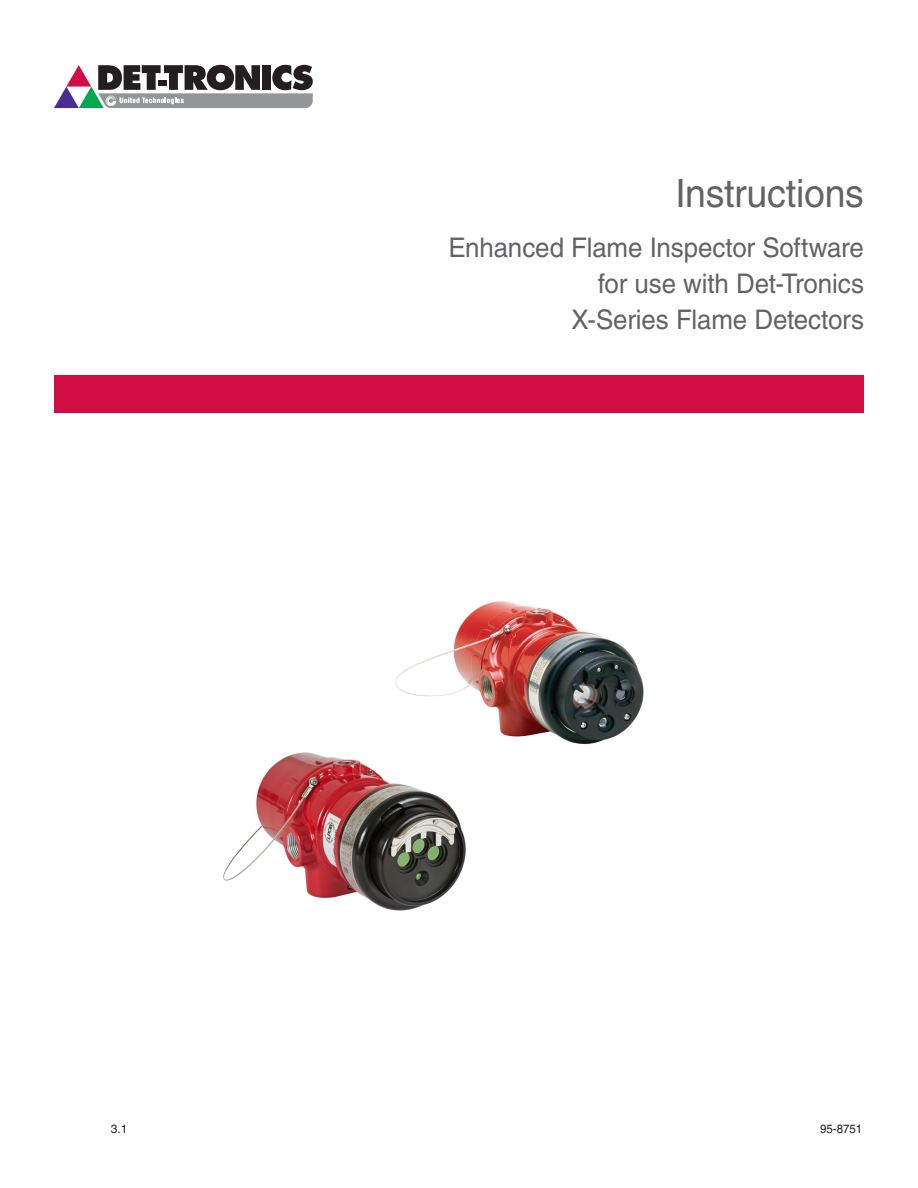
<style>
.page{position:relative;width:918px;height:1188px;background:#fff}
.page>*{position:absolute;margin:0;border:0;box-sizing:border-box;transform-origin:0 0}
.t1{font:39px "Helvetica LT Std";letter-spacing:-.005em;color:#636366;scale:.96 1}
.t2{font:27px/36px "Helvetica LT Std";letter-spacing:-.005em;color:#636366;text-align:right;scale:.96 1}
.t3{font:12px "Helvetica LT Std";color:#231f20;scale:.96 1}
.t4{font:12px "Helvetica LT Std";color:#231f20}
</style>
<div class="page">
<svg style="left:54px;top:65px;width:259px;height:43px"></svg>
<img style="left:395px;top:601px;width:249px;height:143px">
<img style="left:223px;top:752px;width:243px;height:159px">
<div style="left:54px;top:376px;width:810px;height:37px;background:#d20d44"></div>
<h1 class="t1" style="left:675px;top:171px;width:198px">Instructions</h1>
<p class="t2" style="left:449px;top:229px;width:434px">Enhanced Flame Inspector Software for use with Det-Tronics<br>X-Series Flame Detectors</p>
<p class="t4" style="left:111px;top:1122px;width:18px">3.1</p>
<p class="t3" style="left:820px;top:1122px;width:46px">95-8751</p>
</div>
